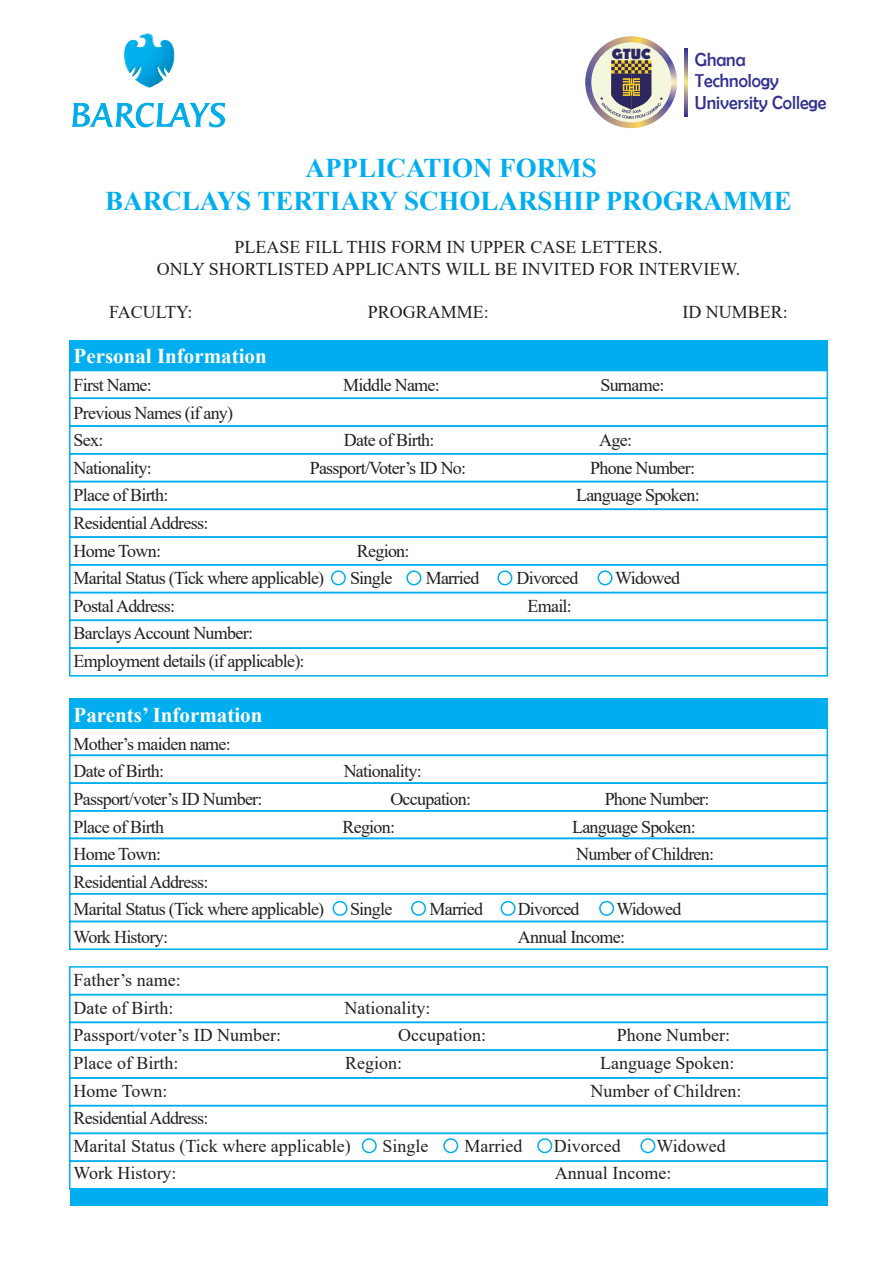
<style>
.page{position:relative;width:893px;height:1263px;background:#fff}
.page>*{position:absolute;margin:0;border:0;box-sizing:border-box;transform-origin:0 0}
.t1{font:700 27px/32.4px "Times New Roman";color:#00aeef;text-align:center}
.t2{font:700 21px "Times New Roman";color:#fff}
.t3{font:19.05px/21.5px "Berlin Sans FB";color:#323190;scale:.94 1}
.t4{font:18px/27.6px "Times New Roman";letter-spacing:-.04em;color:#231f20}
.t5{font:18px/27.6px "Times New Roman";color:#231f20}
.t6{font:700 14.85px "Berlin Sans FB";color:#2d2761}
</style>
<div class="page">
<div style="left:70px;top:340px;width:758px;height:30px;background:#00aeef"></div>
<div style="left:70px;top:698px;width:758px;height:31px;background:#00aeef"></div>
<img style="left:72px;top:33px;width:153px;height:96px">
<svg style="left:684px;top:48px;width:3px;height:68px"></svg>
<svg style="left:585px;top:36px;width:92px;height:92px"></svg>
<div style="left:69px;top:370px;width:759px;height:29px;border:2px solid #00aeef"></div>
<div style="left:69px;top:398px;width:759px;height:29px;border:2px solid #00aeef"></div>
<div style="left:69px;top:453px;width:759px;height:29px;border:2px solid #00aeef"></div>
<div style="left:69px;top:481px;width:759px;height:29px;border:2px solid #00aeef"></div>
<div style="left:69px;top:508px;width:759px;height:30px;border:2px solid #00aeef"></div>
<div style="left:69px;top:536px;width:759px;height:30px;border:2px solid #00aeef"></div>
<div style="left:69px;top:564px;width:759px;height:29px;border:2px solid #00aeef"></div>
<div style="left:69px;top:592px;width:759px;height:29px;border:2px solid #00aeef"></div>
<div style="left:69px;top:620px;width:759px;height:29px;border:2px solid #00aeef"></div>
<div style="left:69px;top:647px;width:759px;height:29px;border:2px solid #00aeef"></div>
<div style="left:69px;top:754px;width:759px;height:30px;border:2px solid #00aeef"></div>
<div style="left:69px;top:782px;width:759px;height:30px;border:2px solid #00aeef"></div>
<div style="left:69px;top:810px;width:759px;height:29px;border:2px solid #00aeef"></div>
<div style="left:69px;top:837px;width:759px;height:30px;border:2px solid #00aeef"></div>
<div style="left:69px;top:865px;width:759px;height:29px;border:2px solid #00aeef"></div>
<div style="left:69px;top:1105px;width:759px;height:29px;border:2px solid #00aeef"></div>
<div style="left:69px;top:1133px;width:759px;height:29px;border:2px solid #00aeef"></div>
<div style="left:69px;top:1160px;width:759px;height:30px;border:2px solid #00aeef"></div>
<div style="left:69px;top:893px;width:759px;height:29px;border:2px solid #00aeef"></div>
<div style="left:69px;top:921px;width:759px;height:29px;border:2px solid #00aeef"></div>
<div style="left:69px;top:966px;width:759px;height:29px;border:2px solid #00aeef"></div>
<div style="left:69px;top:994px;width:759px;height:29px;border:2px solid #00aeef"></div>
<div style="left:69px;top:1022px;width:759px;height:29px;border:2px solid #00aeef"></div>
<div style="left:69px;top:1049px;width:759px;height:30px;border:2px solid #00aeef"></div>
<div style="left:331px;top:570px;width:15px;height:15px;border:2px solid #00aeef;border-radius:50%"></div>
<div style="left:406px;top:570px;width:15px;height:15px;border:2px solid #00aeef;border-radius:50%"></div>
<div style="left:497px;top:570px;width:15px;height:15px;border:2px solid #00aeef;border-radius:50%"></div>
<div style="left:597px;top:570px;width:15px;height:15px;border:2px solid #00aeef;border-radius:50%"></div>
<div style="left:333px;top:901px;width:15px;height:15px;border:2px solid #00aeef;border-radius:50%"></div>
<div style="left:411px;top:901px;width:15px;height:15px;border:2px solid #00aeef;border-radius:50%"></div>
<div style="left:501px;top:901px;width:15px;height:15px;border:2px solid #00aeef;border-radius:50%"></div>
<div style="left:599px;top:901px;width:15px;height:15px;border:2px solid #00aeef;border-radius:50%"></div>
<div style="left:362px;top:1138px;width:15px;height:15px;border:2px solid #00aeef;border-radius:50%"></div>
<div style="left:443px;top:1138px;width:15px;height:15px;border:2px solid #00aeef;border-radius:50%"></div>
<div style="left:537px;top:1138px;width:15px;height:15px;border:2px solid #00aeef;border-radius:50%"></div>
<div style="left:640px;top:1138px;width:15px;height:15px;border:2px solid #00aeef;border-radius:50%"></div>
<div style="left:70px;top:1189px;width:757px;height:17px;background:#00aeef"></div>
<p class="t6" style="left:612px;top:45px;width:40px">GTUC</p>
<p class="t3" style="left:695px;top:49px;width:142px">Ghana<br>Technology<br>University College</p>
<h1 class="t1" style="left:105px;top:151px;width:688px">APPLICATION FORMS<br>BARCLAYS TERTIARY SCHOLARSHIP PROGRAMME</h1>
<p class="t5" style="left:157px;top:236px;width:585px;line-height:21.6px;text-align:center">PLEASE FILL THIS FORM IN UPPER CASE LETTERS.<br>ONLY SHORTLISTED APPLICANTS WILL BE INVITED FOR INTERVIEW.</p>
<p class="t5" style="left:109px;top:297px;width:85px">FACULTY:</p>
<p class="t5" style="left:368px;top:297px;width:123px">PROGRAMME:</p>
<p class="t5" style="left:682px;top:297px;width:107px">ID NUMBER:</p>
<p class="t2" style="left:74px;top:341px;width:195px">Personal Information</p>
<p class="t4" style="left:74px;top:371px;width:80px">First Name:</p>
<p class="t4" style="left:343px;top:371px;width:98px">Middle Name:</p>
<p class="t4" style="left:600px;top:371px;width:65px">Surname:</p>
<p class="t4" style="left:74px;top:398px;width:161px">Previous Names (if any)<br>Sex:</p>
<p class="t4" style="left:344px;top:426px;width:92px">Date of Birth:</p>
<p class="t4" style="left:599px;top:426px;width:34px">Age:</p>
<p class="t4" style="left:74px;top:453px;width:80px">Nationality:</p>
<p class="t4" style="left:310px;top:453px;width:158px">Passport/Voter’s ID No:</p>
<p class="t4" style="left:590px;top:453px;width:106px">Phone Number:</p>
<p class="t4" style="left:74px;top:481px;width:96px">Place of Birth:</p>
<p class="t4" style="left:576px;top:481px;width:125px">Language Spoken:</p>
<p class="t4" style="left:74px;top:508px;width:136px">Residential Address:<br>Home Town:</p>
<p class="t4" style="left:357px;top:536px;width:54px">Region:</p>
<p class="t4" style="left:74px;top:564px;width:252px">Marital Status (Tick where applicable)</p>
<p class="t4" style="left:350px;top:564px;width:44px">Single</p>
<p class="t4" style="left:426px;top:564px;width:55px">Married</p>
<p class="t4" style="left:516px;top:564px;width:63px">Divorced</p>
<p class="t4" style="left:615px;top:564px;width:66px">Widowed</p>
<p class="t4" style="left:74px;top:591px;width:103px">Postal Address:</p>
<p class="t4" style="left:527px;top:591px;width:46px">Email:</p>
<p class="t4" style="left:74px;top:619px;width:232px">Barclays Account Number:<br>Employment details (if applicable):</p>
<p class="t2" style="left:74px;top:700px;width:190px">Parents’ Information</p>
<p class="t4" style="left:74px;top:729px;width:159px">Mother’s maiden name:<br>Date of Birth:</p>
<p class="t4" style="left:344px;top:757px;width:80px">Nationality:</p>
<p class="t4" style="left:74px;top:784px;width:190px">Passport/voter’s ID Number:</p>
<p class="t4" style="left:390px;top:784px;width:82px">Occupation:</p>
<p class="t4" style="left:605px;top:785px;width:106px">Phone Number:</p>
<p class="t4" style="left:74px;top:812px;width:92px">Place of Birth</p>
<p class="t4" style="left:342px;top:812px;width:54px">Region:</p>
<p class="t4" style="left:572px;top:812px;width:125px">Language Spoken:</p>
<p class="t4" style="left:74px;top:840px;width:89px">Home Town:</p>
<p class="t4" style="left:576px;top:840px;width:140px">Number of Children:</p>
<p class="t4" style="left:74px;top:867px;width:252px">Residential Address:<br>Marital Status (Tick where applicable)</p>
<p class="t4" style="left:350px;top:895px;width:44px">Single</p>
<p class="t4" style="left:429px;top:895px;width:55px">Married</p>
<p class="t4" style="left:518px;top:895px;width:63px">Divorced</p>
<p class="t4" style="left:616px;top:895px;width:66px">Widowed</p>
<p class="t4" style="left:74px;top:922px;width:96px">Work History:</p>
<p class="t4" style="left:518px;top:922px;width:109px">Annual Income:</p>
<p class="t5" style="left:74px;top:966px;width:109px">Father’s name:<br>Date of Birth:</p>
<p class="t5" style="left:345px;top:993px;width:88px">Nationality:</p>
<p class="t5" style="left:74px;top:1021px;width:209px">Passport/voter’s ID Number:</p>
<p class="t5" style="left:398px;top:1021px;width:89px">Occupation:</p>
<p class="t5" style="left:617px;top:1021px;width:115px">Phone Number:</p>
<p class="t5" style="left:74px;top:1049px;width:106px">Place of Birth:</p>
<p class="t4" style="left:345px;top:1049px;width:59px">Region:</p>
<p class="t5" style="left:600px;top:1049px;width:136px">Language Spoken:</p>
<p class="t5" style="left:74px;top:1076px;width:95px">Home Town:</p>
<p class="t5" style="left:591px;top:1076px;width:152px">Number of Children:</p>
<p class="t5" style="left:74px;top:1104px;width:279px">Residential Address:<br>Marital Status (Tick where applicable)</p>
<p class="t4" style="left:382px;top:1131px;width:48px">Single</p>
<p class="t5" style="left:464px;top:1131px;width:59px">Married</p>
<p class="t5" style="left:554px;top:1131px;width:68px">Divorced</p>
<p class="t5" style="left:656px;top:1131px;width:71px">Widowed</p>
<p class="t5" style="left:74px;top:1159px;width:105px">Work History:</p>
<p class="t5" style="left:555px;top:1159px;width:118px">Annual Income:</p>
</div>
